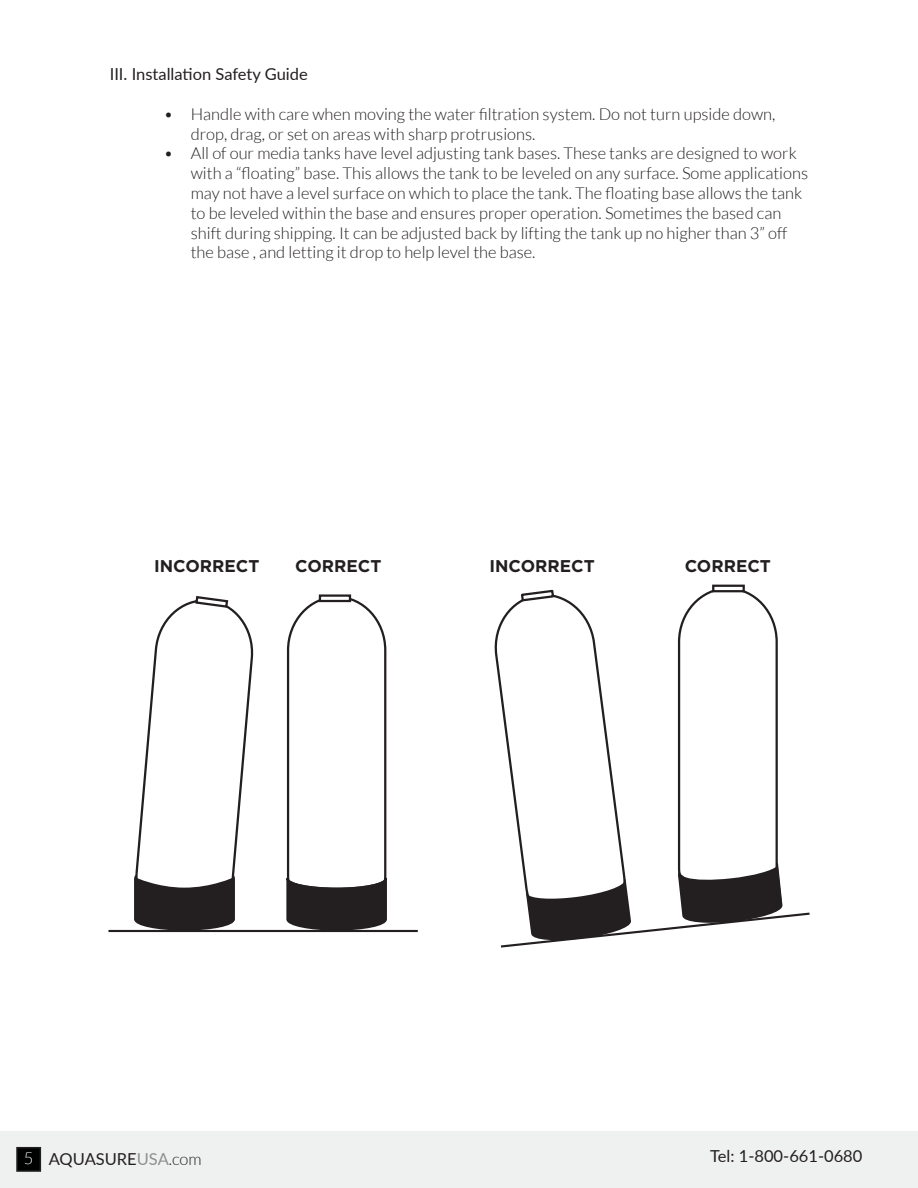
<style>
.page{position:relative;width:918px;height:1188px;background:#fff}
.page>*{position:absolute;margin:0;border:0;box-sizing:border-box;transform-origin:0 0}
.t1{font:700 16.95px "Gotham";color:#231f20}
.t2{font:300 16.5px/19.8px "Lato";color:#231f20}
.t3{font:16.5px "Lato";color:#231f20}
.s1{font-weight:300;color:#fff}
.s2{color:#908f8e}
.s3{font-weight:300}
</style>
<div class="page">
<div style="left:0;top:1131px;width:918px;height:57px;background:#eff0f0"></div>
<div style="left:17px;top:1148px;width:23px;height:23px;background:#000101"></div>
<div style="left:16px;top:1147px;width:25px;height:25px;border:2px solid #231f20"></div>
<svg style="left:285px;top:595px;width:103px;height:335px"></svg>
<div style="left:320px;top:596px;width:30px;height:5px;background:#fff"></div>
<div style="left:319px;top:594px;width:32px;height:8px;border:2px solid #231f20"></div>
<svg style="left:133px;top:596px;width:121px;height:334px"></svg>
<div style="left:712px;top:585px;width:33px;height:7px;border:2px solid #231f20"></div>
<hr style="left:108px;top:930px;width:310px;height:2px;background:#231f20">
<svg style="left:499px;top:586px;width:311px;height:362px"></svg>
<p class="t3" style="left:110px;top:62px;width:200px">III. Installation Safety Guide</p>
<p class="t2" style="left:191px;top:104px;width:586px;text-indent:-27px">• Handle with care when moving the water filtration system. Do not turn upside down, drop, drag, or set on areas with sharp protrusions.</p>
<p class="t2" style="left:191px;top:144px;width:619px;text-indent:-27px">• All of our media tanks have level adjusting tank bases. These tanks are designed to work with a “floating” base. This allows the tank to be leveled on any surface. Some applications may not have a level surface on which to place the tank. The floating base allows the tank to be leveled within the base and ensures proper operation. Sometimes the based can shift during shipping. It can be adjusted back by lifting the tank up no higher than 3” off the base , and letting it drop to help level the base.</p>
<p class="t1" style="left:154px;top:556px;width:107px">INCORRECT</p>
<p class="t1" style="left:295px;top:556px;width:88px">CORRECT</p>
<p class="t1" style="left:489px;top:556px;width:107px">INCORRECT</p>
<p class="t1" style="left:685px;top:556px;width:88px">CORRECT</p>
<p class="t3" style="left:24px;top:1147px;width:179px"><span class="s1">5</span> AQUASURE<span class="s2">USA</span><span class="s3">.com</span></p>
<p class="t3" style="left:710px;top:1144px;width:154px">Tel: 1-800-661-0680</p>
</div>
